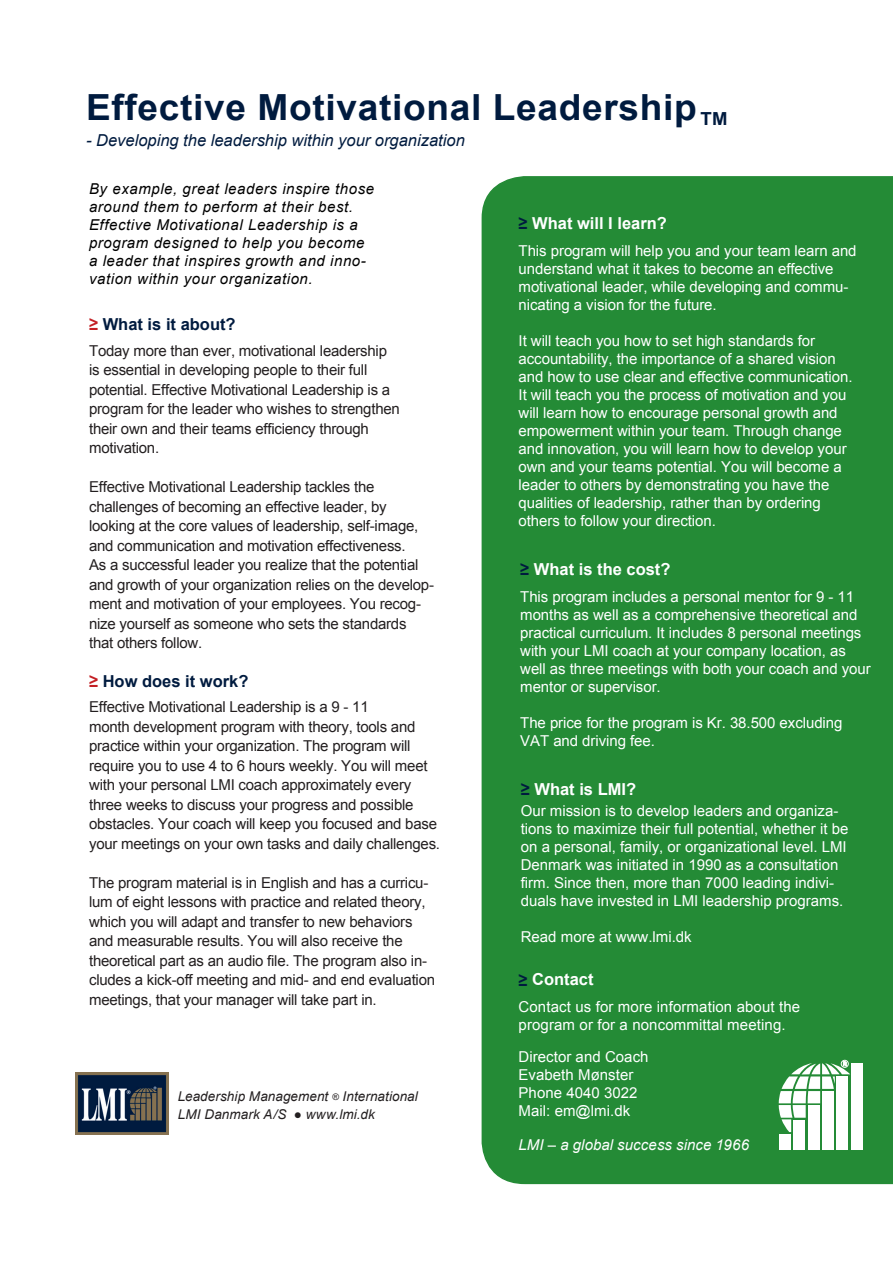
<style>
.page{position:relative;width:893px;height:1263px;background:#fff}
.page>*{position:absolute;margin:0;border:0;box-sizing:border-box;transform-origin:0 0}
.t1{font:700 36px "Arial";letter-spacing:.02em;color:#001b3f}
.t2{font:700 16.5px "Arial";color:#fff}
.t3{font:italic 16.5px "Arial";color:#001b3f}
.t4{font:700 16.5px "Arial";color:#001b3f}
.t5{font:15px/18px "Arial";letter-spacing:-.005em;color:#fff}
.t6{font:15px/19.5px "Arial";letter-spacing:-.015em;color:#231f20}
.t7{font:italic 15px/18px "Arial";letter-spacing:.04em;color:#000}
.t8{font:italic 15px "Arial";color:#fff}
.t9{font:italic 13.5px/18px "Arial";letter-spacing:.005em;color:#231f20}
.s1{color:#c31f24}
.s2{color:#001b3f}
.s3{font-size:9px}
</style>
<div class="page">
<div style="left:481px;top:176px;width:412px;height:1009px;background:#248b36"></div>
<svg style="left:75px;top:1072px;width:94px;height:63px"></svg>
<img style="left:76px;top:1072px;width:92px;height:62px">
<div style="left:851px;top:1063px;width:12px;height:87px;background:#fff"></div>
<div style="left:836px;top:1076px;width:12px;height:74px;background:#fff"></div>
<div style="left:822px;top:1091px;width:12px;height:59px;background:#fff"></div>
<div style="left:808px;top:1106px;width:11px;height:44px;background:#fff"></div>
<div style="left:793px;top:1120px;width:12px;height:30px;background:#fff"></div>
<div style="left:779px;top:1135px;width:11px;height:15px;background:#fff"></div>
<div style="left:841px;top:1060px;width:8px;height:8px;border:1px solid #fff;border-radius:50%"></div>
<svg style="left:779px;top:1061px;width:71px;height:71px"></svg>
<h1 class="t1" style="left:86px;top:84px;width:643px">Effective Motivational Leadership <sub>TM</sub></h1>
<p class="t3" style="left:86px;top:129px;width:380px">- Developing the leadership within your organization</p>
<p class="t7" style="left:89px;top:180px;width:287px">By example, great leaders inspire those around them to perform at their best.<br>Effective Motivational Leadership is a program designed to help you become a leader that inspires growth and inno&shy;vation within your organization.</p>
<p class="t4" style="left:89px;top:313px;width:148px"><span class="s1">≥</span> What is it about?</p>
<p class="t6" style="left:89px;top:341px;width:312px">Today more than ever, motivational leadership is essential in developing people to their full potential. Effective Motivational Leadership is a program for the leader who wishes to strengthen their own and their teams efficiency through motivation.</p>
<p class="t6" style="left:89px;top:477px;width:346px">Effective Motivational Leadership tackles the challenges of becoming an effective leader, by looking at the core values of leadership, self-image, and communication and motivation effectiveness.<br>As a successful leader you realize that the potential and growth of your organization relies on the develop&shy;ment and motivation of your employees. You recog&shy;nize yourself as someone who sets the standards that others follow.</p>
<p class="t4" style="left:89px;top:671px;width:161px"><span class="s1">≥</span> How does it work?</p>
<p class="t6" style="left:89px;top:697px;width:353px">Effective Motivational Leadership is a 9 - 11<br>month development program with theory, tools and practice within your organization. The program will require you to use 4 to 6 hours weekly. You will meet with your personal LMI coach approximately every three weeks to discuss your progress and possible obstacles. Your coach will keep you focused and base your meetings on your own tasks and daily challenges.</p>
<p class="t6" style="left:89px;top:873px;width:348px">The program material is in English and has a curricu&shy;lum of eight lessons with practice and related theory, which you will adapt and transfer to new behaviors and measurable results. You will also receive the theoretical part as an audio file. The program also in&shy;cludes a kick-off meeting and mid- and end evaluation meetings, that your manager will take part in.</p>
<p class="t2" style="left:519px;top:212px;width:150px"><span class="s2">≥</span> What will I learn?</p>
<p class="t5" style="left:519px;top:242px;width:340px">This program will help you and your team learn and understand what it takes to become an effective motivational leader, while developing and commu&shy;nicating a vision for the future.</p>
<p class="t5" style="left:519px;top:332px;width:335px">It will teach you how to set high standards for accountability, the importance of a shared vision and how to use clear and effective communication.<br>It will teach you the process of motivation and you will learn how to encourage personal growth and empowerment within your team. Through change and innovation, you will learn how to develop your own and your teams potential. You will become a leader to others by demonstrating you have the qualities of leadership, rather than by ordering others to follow your direction.</p>
<p class="t2" style="left:520px;top:558px;width:152px"><span class="s2">≥</span> What is the cost?</p>
<p class="t5" style="left:520px;top:588px;width:352px">This program includes a personal mentor for 9 - 11 months as well as a comprehensive theoretical and practical curriculum. It includes 8 personal meetings with your LMI coach at your company location, as well as three meetings with both your coach and your mentor or supervisor.</p>
<p class="t5" style="left:520px;top:714px;width:324px">The price for the program is Kr. 38.500 excluding<br>VAT and driving fee.</p>
<p class="t2" style="left:521px;top:778px;width:117px"><span class="s2">≥</span> What is LMI?</p>
<p class="t5" style="left:521px;top:802px;width:329px">Our mission is to develop leaders and organiza&shy;tions to maximize their full potential, whether it be on a personal, family, or organizational level. LMI Denmark was initiated in 1990 as a consultation firm. Since then, more than 7000 leading indivi&shy;duals have invested in LMI leadership programs.</p>
<p class="t5" style="left:521px;top:928px;width:172px">Read more at www.lmi.dk</p>
<p class="t2" style="left:519px;top:968px;width:77px"><span class="s2">≥</span> Contact</p>
<p class="t5" style="left:519px;top:998px;width:283px">Contact us for more information about the program or for a noncommittal meeting.</p>
<p class="t5" style="left:519px;top:1048px;width:131px">Director and Coach<br>Evabeth Mønster<br>Phone 4040 3022<br>Mail: em@lmi.dk</p>
<p class="t8" style="left:519px;top:1135px;width:232px">LMI – a global success since 1966</p>
<p class="t9" style="left:178px;top:1087px;width:242px">Leadership Management <span class="s3">®</span> International<br>LMI Danmark A/S ● www.lmi.dk</p>
</div>
